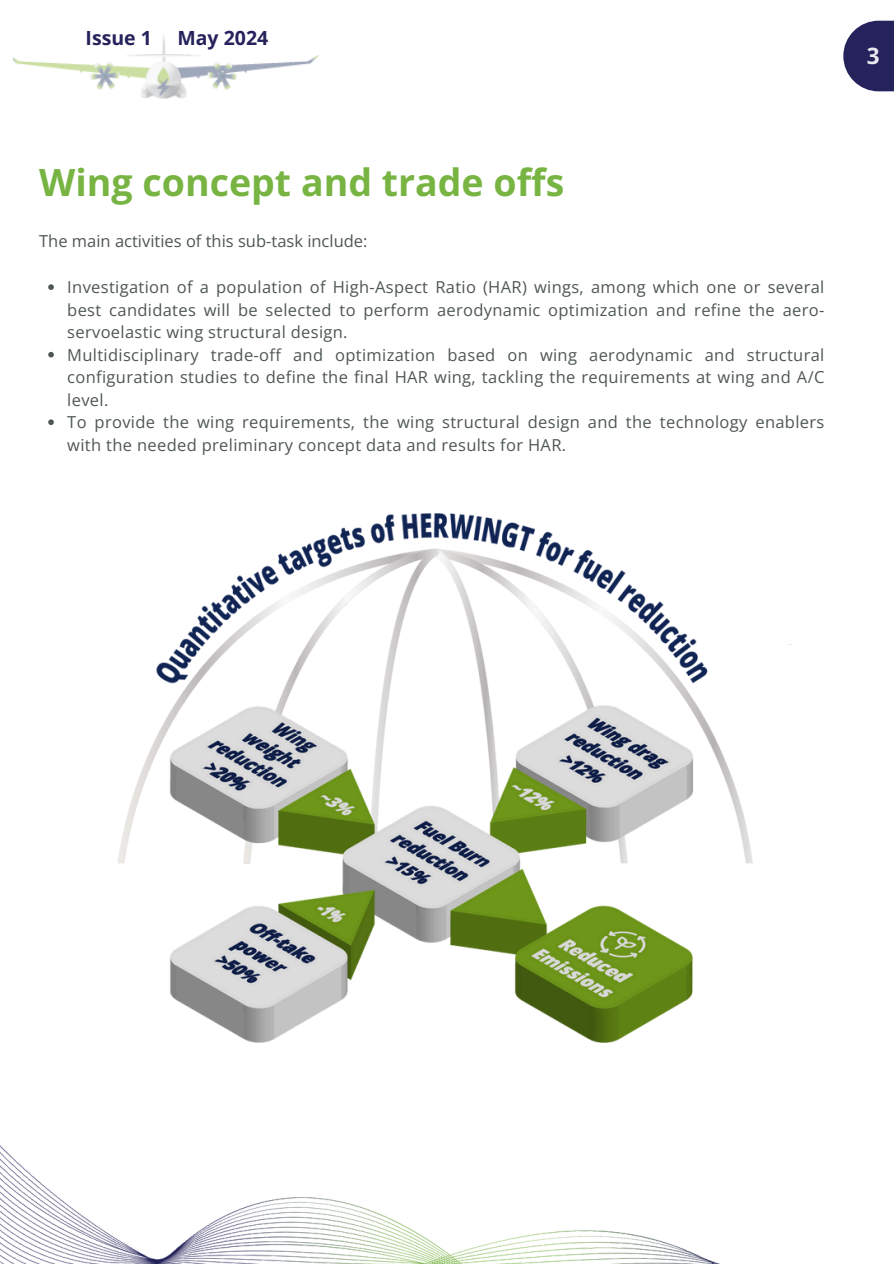
<style>
.page{position:relative;width:894px;height:1264px;background:#fff}
.page>*{position:absolute;margin:0;border:0;box-sizing:border-box;transform-origin:0 0}
.t1{font:700 37.5px "Open Sans";color:#77b442}
.t2{font:700 22.5px "Open Sans";color:#e9eaef}
.t3{font:700 19.5px "Open Sans";color:#25225c}
.t4{font:16.5px/22.5px "Open Sans";letter-spacing:.02em;color:#4f5656;text-align:justify}
.t5{font:16.5px "Open Sans";color:#4f5656}
</style>
<div class="page">
<svg style="left:48px;top:284px;width:6px;height:6px"></svg>
<svg style="left:48px;top:352px;width:6px;height:5px"></svg>
<svg style="left:48px;top:419px;width:6px;height:6px"></svg>
<svg style="left:843px;top:21px;width:50px;height:70px"></svg>
<img style="left:0;top:1145px;width:718px;height:118px">
<img style="left:14px;top:36px;width:305px;height:63px">
<img style="left:117px;top:514px;width:635px;height:528px">
<p class="t3" style="left:86px;top:24px;width:68px">Issue 1</p>
<p class="t3" style="left:177px;top:24px;width:92px">May 2024</p>
<p class="t1" style="left:39px;top:156px;width:526px">Wing concept and trade offs</p>
<h2 class="t5" style="left:39px;top:229px;width:330px">The main activities of this sub-task include:</h2>
<h1 class="t4" style="left:67px;top:276px;width:758px">Investigation of a population of High-Aspect Ratio (HAR) wings, among which one or several best candidates will be selected to perform aerodynamic optimization and refine the aero&shy;servoelastic wing structural design.</h1>
<p class="t4" style="left:67px;top:343px;width:758px">Multidisciplinary trade-off and optimization based on wing aerodynamic and structural configuration studies to define the final HAR wing, tackling the requirements at wing and A/C level.</p>
<p class="t4" style="left:67px;top:411px;width:758px">To provide the wing requirements, the wing structural design and the technology enablers with the needed preliminary concept data and results for HAR.</p>
<p class="t2" style="left:866px;top:40px;width:14px">3</p>
</div>
